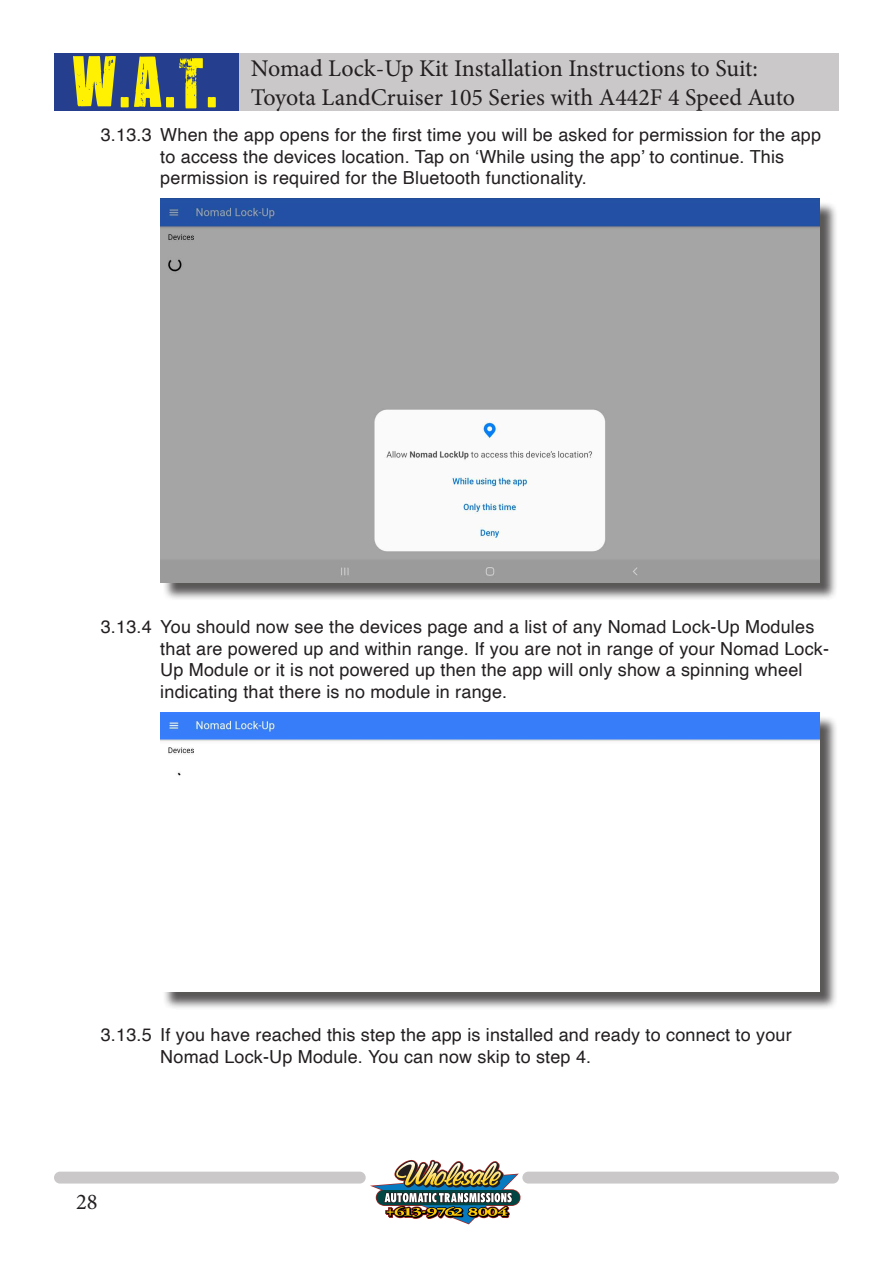
<style>
.page{position:relative;width:893px;height:1263px;background:#fff}
.page>*{position:absolute;margin:0;border:0;box-sizing:border-box;transform-origin:0 0}
.t1{font:58.5px "You Are Loved";color:#fff101}
.t2{font:24px "Minion Pro";color:#231f20}
.t3{font:22.5px "Minion Pro";color:#231f20}
.t4{font:18px/21.6px "Helvetica";letter-spacing:.01em;color:#231f20}
</style>
<div class="page">
<div style="left:238px;top:53px;width:601px;height:58px;background:#cbc8c9"></div>
<div style="left:54px;top:53px;width:184px;height:58px;background:#253f8e"></div>
<img style="left:370px;top:1159px;width:151px;height:66px">
<div style="left:54px;top:1172px;width:312px;height:11px;background:#cbc8c9;border-radius:6px"></div>
<div style="left:522px;top:1172px;width:317px;height:11px;background:#cbc8c9;border-radius:6px"></div>
<div style="left:163px;top:201px;width:675px;height:400px;background:#231f20;opacity:.75"></div>
<img style="left:160px;top:199px;width:659px;height:383px">
<div style="left:163px;top:715px;width:675px;height:295px;background:#231f20;opacity:.75"></div>
<img style="left:160px;top:712px;width:659px;height:279px">
<h1 class="t1" style="left:72px;top:44px;width:149px">W.A.T.</h1>
<h2 class="t2" style="left:251px;top:53px;width:509px">Nomad Lock-Up Kit Installation Instructions to Suit:</h2>
<h2 class="t2" style="left:251px;top:82px;width:546px">Toyota LandCruiser 105 Series with A442F 4 Speed Auto</h2>
<p class="t4" style="left:160px;top:124px;width:662px;text-indent:-60px">3.13.3 When the app opens for the first time you will be asked for permission for the app to access the devices location. Tap on ‘While using the app’ to continue. This permission is required for the Bluetooth functionality.</p>
<p class="t4" style="left:160px;top:616px;width:670px;text-indent:-60px">3.13.4 You should now see the devices page and a list of any Nomad Lock-Up Modules that are powered up and within range. If you are not in range of your Nomad Lock-Up Module or it is not powered up then the app will only show a spinning wheel indicating that there is no module in range.</p>
<p class="t4" style="left:160px;top:1025px;width:633px;text-indent:-60px">3.13.5 If you have reached this step the app is installed and ready to connect to your<br>Nomad Lock-Up Module. You can now skip to step 4.</p>
<p class="t3" style="left:76px;top:1187px;width:23px">28</p>
</div>
